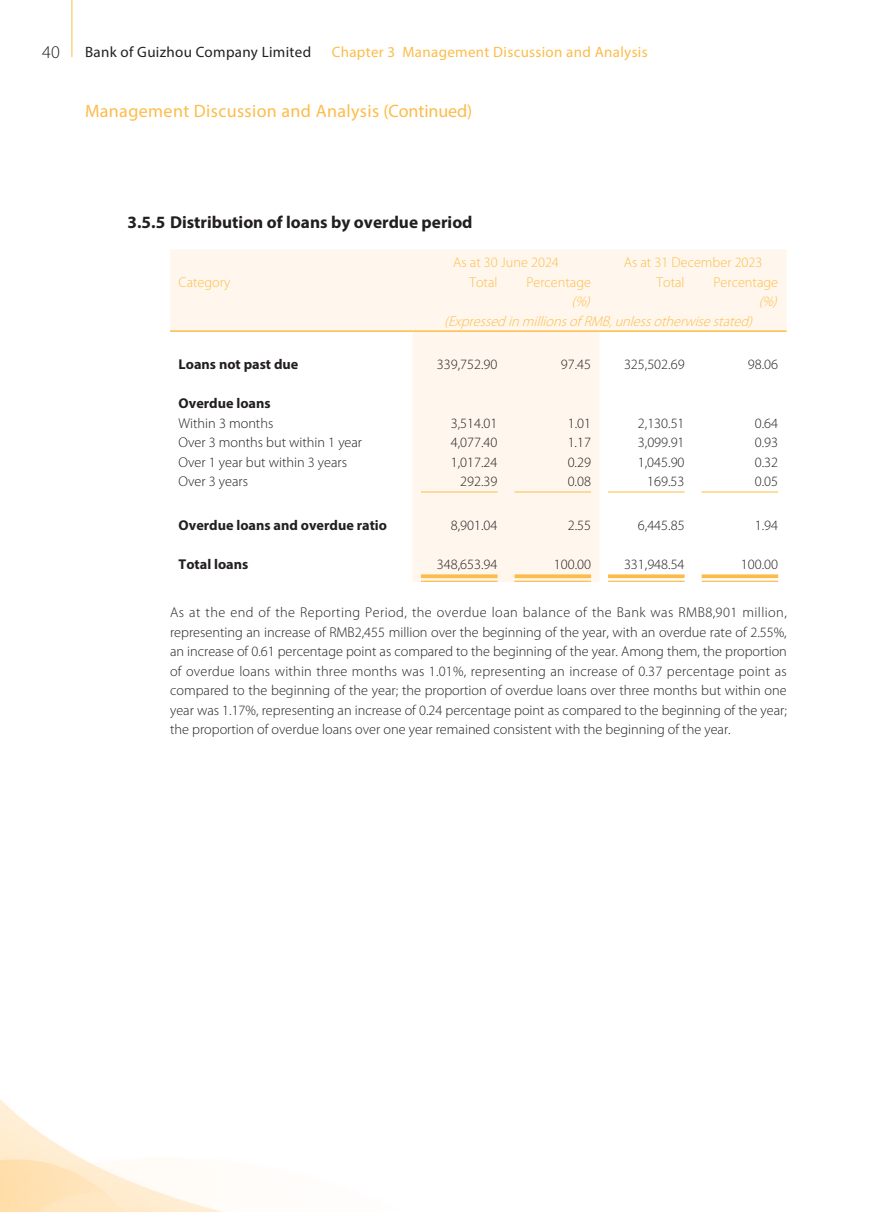
<style>
.page{position:relative;width:893px;height:1212px;background:#fff}
.page>*{position:absolute;margin:0;border:0;box-sizing:border-box;transform-origin:0 0}
.t1{font:18px "Myriad Pro";letter-spacing:.02em;color:#fdbc4a}
.t2{font:300 18px "Myriad Pro";color:#231f20}
.t3{font:700 17.25px "Myriad Pro";color:#231f20}
.t4{font:15px "Myriad Pro";letter-spacing:.02em;color:#fdbc4a}
.t5{font:15px "Myriad Pro";letter-spacing:.02em;color:#231f20}
.t6{font:300 14.25px/19.5px "Myriad Pro";color:#231f20;text-align:justify}
.t7{font:300 14.25px "Myriad Pro";color:#fdbc4a}
.t8{font:700 14.25px "Myriad Pro";color:#231f20}
.t9{font:italic 300 14.25px "Myriad Pro";color:#fdbc4a}
</style>
<div class="page">
<img style="left:0;top:0;width:223px;height:1212px">
<hr style="left:72px;top:0;width:1px;height:57px;background:#fdbc4a">
<svg style="left:170px;top:249px;width:617px;height:333px"></svg>
<hr style="left:170px;top:330px;width:242px;height:2px;background:#fdbc4a">
<hr style="left:412px;top:330px;width:375px;height:2px;background:#fdbc4a">
<hr style="left:421px;top:492px;width:76px;height:1px;background:#fdbc4a">
<hr style="left:514px;top:492px;width:77px;height:1px;background:#fdbc4a">
<hr style="left:608px;top:492px;width:77px;height:1px;background:#fdbc4a">
<hr style="left:702px;top:492px;width:76px;height:1px;background:#fdbc4a">
<svg style="left:421px;top:574px;width:76px;height:4px"></svg>
<hr style="left:421px;top:581px;width:76px;height:1px;background:#fdbc4a">
<svg style="left:514px;top:574px;width:77px;height:4px"></svg>
<hr style="left:514px;top:581px;width:77px;height:1px;background:#fdbc4a">
<svg style="left:608px;top:574px;width:77px;height:4px"></svg>
<hr style="left:608px;top:581px;width:77px;height:1px;background:#fdbc4a">
<svg style="left:702px;top:574px;width:76px;height:4px"></svg>
<hr style="left:702px;top:581px;width:76px;height:1px;background:#fdbc4a">
<p class="t2" style="left:42px;top:41px;width:19px">40</p>
<p class="t5" style="left:85px;top:42px;width:228px">Bank of Guizhou Company Limited</p>
<p class="t4" style="left:332px;top:42px;width:317px">Chapter 3 Management Discussion and Analysis</p>
<p class="t1" style="left:85px;top:100px;width:389px">Management Discussion and Analysis (Continued)</p>
<p class="t3" style="left:128px;top:211px;width:346px">3.5.5 Distribution of loans by overdue period</p>
<p class="t7" style="left:453px;top:254px;width:107px">As at 30 June 2024</p>
<p class="t7" style="left:624px;top:254px;width:140px">As at 31 December 2023</p>
<p class="t7" style="left:179px;top:273px;width:53px">Category</p>
<p class="t7" style="left:469px;top:273px;width:30px">Total</p>
<p class="t7" style="left:526px;top:273px;width:66px">Percentage</p>
<p class="t7" style="left:656px;top:273px;width:30px">Total</p>
<p class="t7" style="left:713px;top:273px;width:66px">Percentage</p>
<p class="t9" style="left:572px;top:293px;width:24px">(%)</p>
<p class="t9" style="left:759px;top:293px;width:24px">(%)</p>
<p class="t9" style="left:444px;top:312px;width:314px">(Expressedinmillionsof RMB,unlessotherwisestated)</p>
<p class="t8" style="left:179px;top:355px;width:121px">Loans not past due</p>
<p class="t6" style="left:437px;top:354px;width:62px">339,752.90</p>
<p class="t6" style="left:561px;top:354px;width:32px">97.45</p>
<p class="t6" style="left:624px;top:354px;width:62px">325,502.69</p>
<p class="t6" style="left:748px;top:354px;width:32px">98.06</p>
<p class="t8" style="left:179px;top:394px;width:94px">Overdue loans</p>
<p class="t6" style="left:179px;top:413px;width:96px">Within 3 months</p>
<p class="t6" style="left:451px;top:413px;width:48px">3,514.01</p>
<p class="t6" style="left:568px;top:413px;width:25px">1.01</p>
<p class="t6" style="left:638px;top:413px;width:48px">2,130.51</p>
<p class="t6" style="left:755px;top:413px;width:25px">0.64</p>
<p class="t6" style="left:179px;top:432px;width:185px">Over 3 months but within 1 year</p>
<p class="t6" style="left:451px;top:432px;width:48px">4,077.40</p>
<p class="t6" style="left:568px;top:432px;width:25px">1.17</p>
<p class="t6" style="left:638px;top:432px;width:48px">3,099.91</p>
<p class="t6" style="left:755px;top:432px;width:25px">0.93</p>
<p class="t6" style="left:179px;top:452px;width:170px">Over 1 year but within 3 years</p>
<p class="t6" style="left:451px;top:452px;width:48px">1,017.24</p>
<p class="t6" style="left:568px;top:452px;width:25px">0.29</p>
<p class="t6" style="left:638px;top:452px;width:48px">1,045.90</p>
<p class="t6" style="left:755px;top:452px;width:25px">0.32</p>
<p class="t6" style="left:179px;top:471px;width:71px">Over 3 years</p>
<p class="t6" style="left:460px;top:471px;width:39px">292.39</p>
<p class="t6" style="left:568px;top:471px;width:25px">0.08</p>
<p class="t6" style="left:647px;top:471px;width:39px">169.53</p>
<p class="t6" style="left:755px;top:471px;width:25px">0.05</p>
<p class="t8" style="left:179px;top:515px;width:210px">Overdue loans and overdue ratio</p>
<p class="t6" style="left:451px;top:515px;width:48px">8,901.04</p>
<p class="t6" style="left:568px;top:515px;width:25px">2.55</p>
<p class="t6" style="left:638px;top:515px;width:48px">6,445.85</p>
<p class="t6" style="left:755px;top:515px;width:25px">1.94</p>
<p class="t8" style="left:179px;top:554px;width:71px">Total loans</p>
<p class="t6" style="left:437px;top:554px;width:62px">348,653.94</p>
<p class="t6" style="left:554px;top:554px;width:39px">100.00</p>
<p class="t6" style="left:624px;top:554px;width:62px">331,948.54</p>
<p class="t6" style="left:741px;top:554px;width:39px">100.00</p>
<p class="t6" style="left:170px;top:603px;width:618px">As at the end of the Reporting Period, the overdue loan balance of the Bank was RMB8,901 million, representing an increase of RMB2,455 million over the beginning of the year, with an overdue rate of 2.55%, an increase of 0.61 percentage point as compared to the beginning of the year. Among them, the proportion of overdue loans within three months was 1.01%, representing an increase of 0.37 percentage point as compared to the beginning of the year; the proportion of overdue loans over three months but within one year was 1.17%, representing an increase of 0.24 percentage point as compared to the beginning of the year; the proportion of overdue loans over one year remained consistent with the beginning of the year.</p>
</div>
